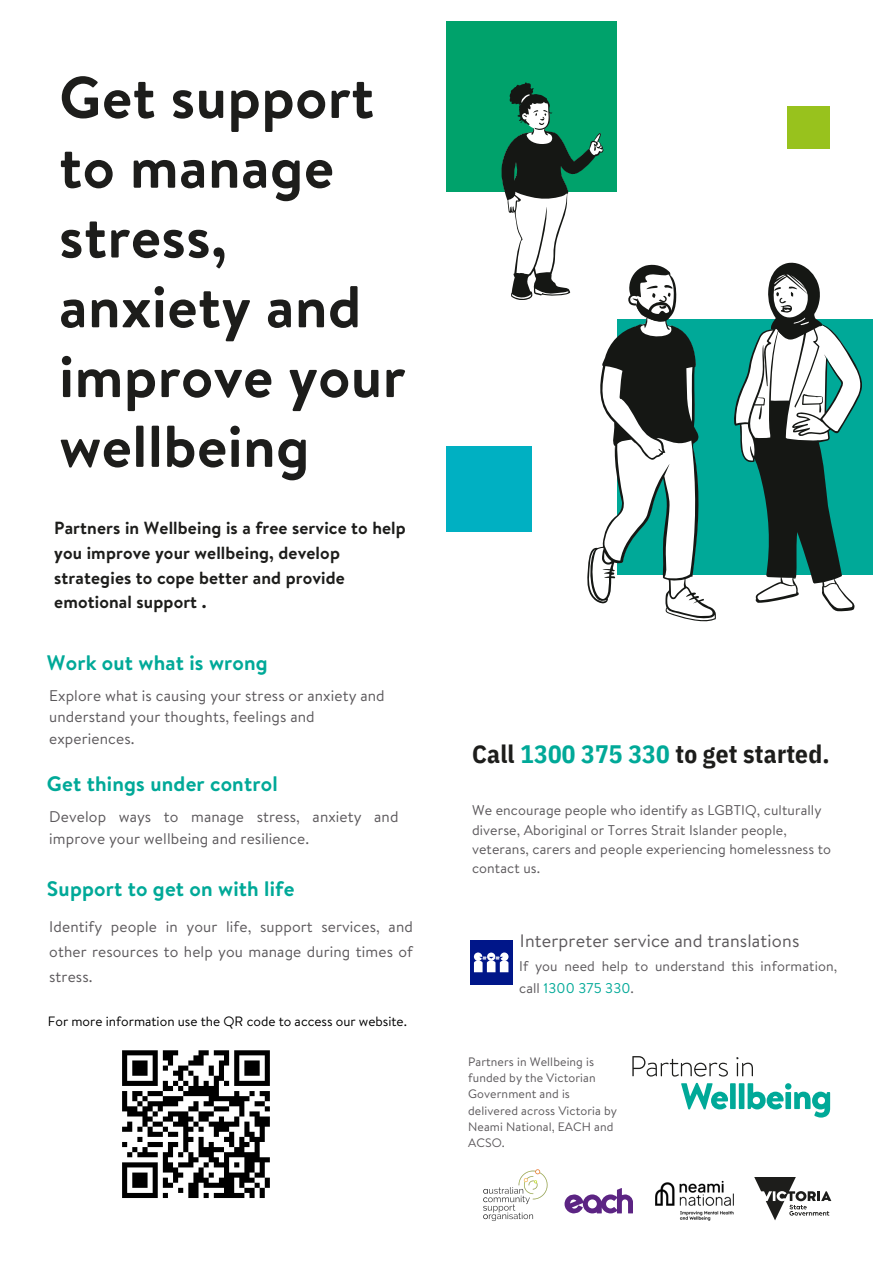
<style>
.page{position:relative;width:894px;height:1264px;background:#fff}
.page>*{position:absolute;margin:0;border:0;box-sizing:border-box;transform-origin:0 0}
.t1{font:700 58.8px/69.8px "Brandon Text";letter-spacing:.01em;color:#1d1d1b}
.t2{font:700 25.2px "IBM Plex Sans Cond";letter-spacing:.01em;color:#1d1d1b}
.t3{font:700 21px "Brandon Text";letter-spacing:.01em;color:#00a998}
.t4{font:18px "Brandon Text";letter-spacing:.01em;color:#5b585b}
.t5{font:700 17.55px/24.8px "Brandon Text";letter-spacing:.01em;color:#1d1d1b}
.t6{font:15.45px/21.3px "Brandon Text";letter-spacing:.01em;color:#5b585b}
.t7{font:14.1px/19.2px "Brandon Text";letter-spacing:.01em;color:#5b585b}
.t8{font:13.5px "Brandon Text";color:#000}
.t9{font:12.15px/16.4px "Brandon Text";letter-spacing:.01em;color:#5b585b}
.s1{color:#00a998}
</style>
<div class="page">
<div style="left:446px;top:446px;width:85px;height:85px;background:#00b0c2"></div>
<div style="left:470px;top:940px;width:42px;height:44px;background:#001689"></div>
<svg style="left:474px;top:952px;width:34px;height:20px"></svg>
<div style="left:446px;top:21px;width:171px;height:170px;background:#00a26b"></div>
<svg style="left:564px;top:1188px;width:69px;height:25px"></svg>
<div style="left:617px;top:319px;width:255px;height:255px;background:#00a998"></div>
<svg style="left:681px;top:1082px;width:148px;height:35px"></svg>
<svg style="left:632px;top:1056px;width:120px;height:20px"></svg>
<div style="left:787px;top:106px;width:42px;height:43px;background:#98c21d"></div>
<svg style="left:499px;top:82px;width:217px;height:540px"></svg>
<svg style="left:731px;top:262px;width:133px;height:349px"></svg>
<svg style="left:754px;top:1177px;width:77px;height:43px"></svg>
<img style="left:483px;top:1169px;width:65px;height:52px">
<img style="left:655px;top:1180px;width:79px;height:41px">
<svg style="left:122px;top:1050px;width:148px;height:148px"></svg>
<p class="t1" style="left:59px;top:61px;width:348px">Get support to manage stress, anxiety and improve your wellbeing</p>
<p class="t5" style="left:54px;top:515px;width:353px">Partners in Wellbeing is a free service to help you improve your wellbeing, develop strategies to cope better and provide emotional support .</p>
<h3 class="t3" style="left:47px;top:647px;width:222px">Work out what is wrong</h3>
<h6 class="t6" style="left:49px;top:684px;width:337px">Explore what is causing your stress or anxiety and understand your thoughts, feelings and experiences.</h6>
<h6 class="t3" style="left:47px;top:768px;width:232px">Get things under control</h6>
<h3 class="t6" style="left:49px;top:806px;width:351px">Develop ways to manage stress, anxiety and improve your wellbeing and resilience.</h3>
<h3 class="t3" style="left:47px;top:873px;width:249px">Support to get on with life</h3>
<h6 class="t6" style="left:49px;top:913px;width:365px;line-height:24.8px;text-align:justify">Identify people in your life, support services, and other resources to help you manage during times of stress.</h6>
<p class="t8" style="left:48px;top:1011px;width:360px">For more information use the QR code to access our website.</p>
<h2 class="t2" style="left:472px;top:737px;width:359px">Call <span class="s1">1300 375 330</span> to get started.</h2>
<h5 class="t7" style="left:472px;top:800px;width:360px">We encourage people who identify as LGBTIQ, culturally diverse, Aboriginal or Torres Strait Islander people, veterans, carers and people experiencing homelessness to contact us.</h5>
<h6 class="t4" style="left:520px;top:928px;width:281px">Interpreter service and translations</h6>
<h6 class="t7" style="left:519px;top:955px;width:319px;line-height:21.3px">If you need help to understand this information, call <span class="s1">1300 375 330</span>.</h6>
<p class="t9" style="left:468px;top:1052px;width:150px">Partners in Wellbeing is funded by the Victorian<br>Government and is delivered across Victoria by<br>Neami National, EACH and<br>ACSO.</p>
</div>
